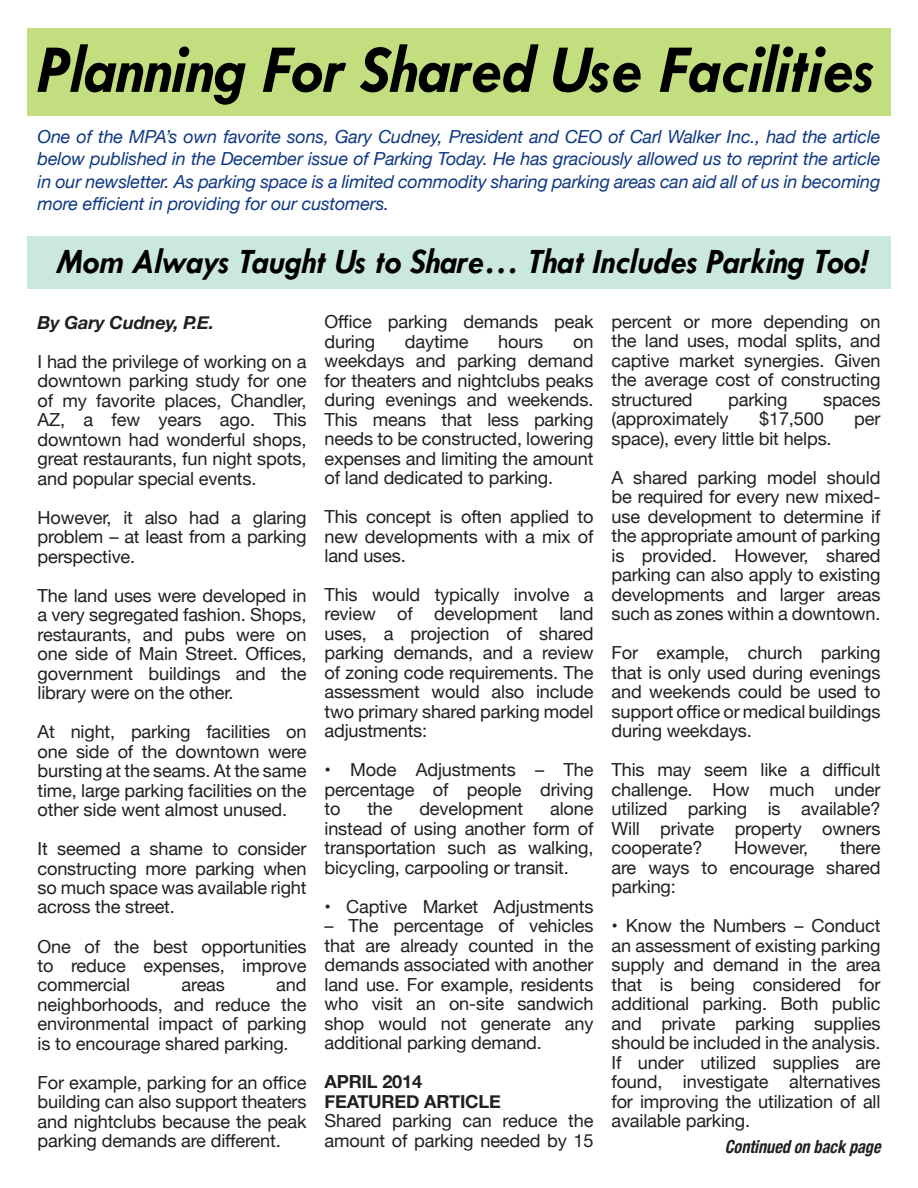
<style>
.page{position:relative;width:918px;height:1188px;background:#fff}
.page>*{position:absolute;margin:0;border:0;box-sizing:border-box;transform-origin:0 0}
.t1{font:italic 700 69px "Tw Cen";color:#000;scale:.96 1}
.t2{font:italic 700 36px "Tw Cen";color:#000;scale:.96 1}
.t3{font:18px/19.5px "Helvetica Neue";letter-spacing:-.01em;color:#231f20;text-align:justify}
.t4{font:italic 18px/22.5px "Helvetica Neue";letter-spacing:-.01em;color:#0e3783;text-align:justify}
.t5{font:700 18px/19.5px "Helvetica Neue";letter-spacing:-.01em;color:#231f20}
.t6{font:italic 700 condensed 18px "Helvetica Neue";color:#231f20;scale:.9 1}
.t7{font:italic 700 18px "Helvetica Neue";letter-spacing:-.01em;color:#231f20}
</style>
<div class="page">
<div style="left:27px;top:28px;width:864px;height:88px;background:#c3de7e"></div>
<div style="left:27px;top:237px;width:864px;height:52px;background:#cbe8dc"></div>
<h1 class="t1" style="left:38px;top:29px;width:872px">Planning For Shared Use Facilities</h1>
<p class="t4" style="left:38px;top:126px;width:845px">One of the MPA’s own favorite sons, Gary Cudney, President and CEO of Carl Walker Inc., had the article below published in the December issue of Parking Today. He has graciously allowed us to reprint the article in our newsletter. As parking space is a limited commodity sharing parking areas can aid all of us in becoming more efficient in providing for our customers.</p>
<h2 class="t2" style="left:57px;top:240px;width:845px">Mom Always Taught Us to Share… That Includes Parking Too!</h2>
<p class="t7" style="left:38px;top:308px;width:178px">By Gary Cudney, P.E.</p>
<p class="t3" style="left:38px;top:352px;width:271px">I had the privilege of working on a downtown parking study for one of my favorite places, Chandler, AZ, a few years ago. This downtown had wonderful shops, great restaurants, fun night spots, and popular special events.</p>
<p class="t3" style="left:38px;top:508px;width:271px">However, it also had a glaring problem – at least from a parking perspective.</p>
<p class="t3" style="left:38px;top:586px;width:270px">The land uses were developed in a very segregated fashion. Shops, restaurants, and pubs were on one side of Main Street. Offices, government buildings and the library were on the other.</p>
<p class="t3" style="left:38px;top:723px;width:271px">At night, parking facilities on one side of the downtown were bursting at the seams. At the same time, large parking facilities on the other side went almost unused.</p>
<p class="t3" style="left:38px;top:840px;width:271px">It seemed a shame to consider constructing more parking when so much space was available right across the street.</p>
<p class="t3" style="left:38px;top:937px;width:270px">One of the best opportunities to reduce expenses, improve commercial</p>
<p class="t3" style="left:325px;top:313px;width:270px">Office parking demands peak during</p>
<p class="t3" style="left:612px;top:313px;width:271px">percent or more depending on the land uses, modal splits, and captive market synergies. Given the average cost of constructing structured</p>
<p class="t3" style="left:405px;top:332px;width:65px">daytime</p>
<p class="t3" style="left:498px;top:332px;width:47px">hours</p>
<p class="t3" style="left:325px;top:332px;width:271px;text-indent:249px">on weekdays and parking demand for theaters and nightclubs peaks during evenings and weekends.<br>This means that less parking needs to be constructed, lowering expenses and limiting the amount of land dedicated to parking.</p>
<p class="t3" style="left:325px;top:508px;width:271px">This concept is often applied to new developments with a mix of land uses.</p>
<p class="t3" style="left:325px;top:586px;width:271px">This would typically involve a review of development land uses, a projection of shared parking demands, and a review of zoning code requirements. The assessment would also include two primary shared parking model adjustments:</p>
<p class="t3" style="left:325px;top:761px;width:270px">• Mode Adjustments – The percentage of people driving to</p>
<p class="t3" style="left:728px;top:391px;width:61px">parking</p>
<p class="t3" style="left:823px;top:391px;width:59px">spaces</p>
<p class="t3" style="left:612px;top:410px;width:119px">(approximately</p>
<p class="t3" style="left:759px;top:410px;width:66px">$17,500</p>
<p class="t3" style="left:854px;top:410px;width:28px">per</p>
<p class="t3" style="left:612px;top:420px;width:270px;line-height:39px">space), every little bit helps.<br>A shared parking model should</p>
<p class="t3" style="left:612px;top:488px;width:270px">be required for every new mixed&shy;use development to determine if the appropriate amount of parking is provided. However, shared parking can also apply to existing developments and larger areas such as zones within a downtown.</p>
<p class="t3" style="left:612px;top:644px;width:270px">For example, church parking that is only used during evenings and weekends could be used to support office or medical buildings during weekdays.</p>
<p class="t3" style="left:612px;top:761px;width:270px">This may seem like a difficult challenge. How much under utilized parking is available?<br>Will private property owners cooperate?</p>
<p class="t3" style="left:325px;top:800px;width:271px;text-indent:226px">alone instead of using another form of transportation such as walking, bicycling, carpooling or transit.</p>
<p class="t3" style="left:325px;top:898px;width:270px">• Captive Market Adjustments</p>
<p class="t3" style="left:325px;top:917px;width:271px">– The percentage of vehicles that are already counted in the demands associated with another land use. For example, residents who visit an on-site sandwich shop would not generate any additional parking demand.</p>
<p class="t5" style="left:325px;top:1073px;width:178px">APRIL 2014<br>FEATURED ARTICLE</p>
<p class="t3" style="left:325px;top:1112px;width:271px">Shared parking can reduce the amount of parking needed by 15</p>
<p class="t3" style="left:367px;top:800px;width:27px">the</p>
<p class="t3" style="left:419px;top:800px;width:105px">development</p>
<p class="t3" style="left:612px;top:839px;width:270px;text-indent:229px">there are ways to encourage shared parking:</p>
<p class="t3" style="left:612px;top:917px;width:271px">• Know the Numbers – Conduct an assessment of existing parking supply and demand in the area that is being considered for additional parking. Both public and private parking supplies should be included in the analysis.<br>If under utilized supplies are found, investigate alternatives for improving the utilization of all available parking.</p>
<p class="t3" style="left:734px;top:839px;width:76px">However,</p>
<p class="t3" style="left:38px;top:976px;width:270px;text-indent:239px">and neighborhoods, and reduce the environmental impact of parking is to encourage shared parking.</p>
<p class="t3" style="left:38px;top:1074px;width:271px">For example, parking for an office building can also support theaters and nightclubs because the peak parking demands are different.</p>
<p class="t3" style="left:182px;top:976px;width:45px">areas</p>
<p class="t6" style="left:725px;top:1131px;width:181px">Continuedonbackpage</p>
</div>
